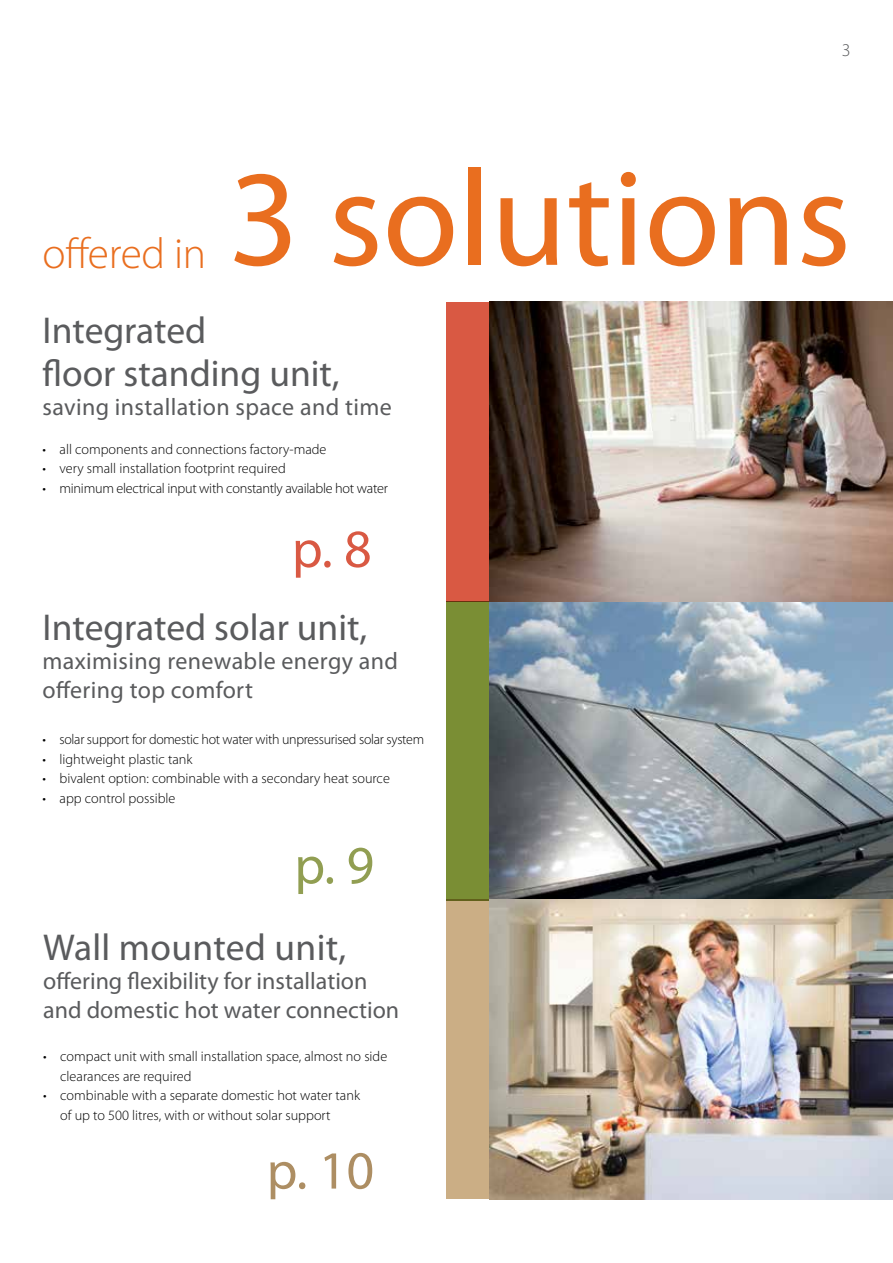
<style>
.page{position:relative;width:893px;height:1263px;background:#fff}
.page>*{position:absolute;margin:0;border:0;box-sizing:border-box;transform-origin:0 0}
.t1{font:137.7px "Myriad Pro";color:#e96e1f}
.t2{font:54px "Myriad Pro";color:#ad8e63}
.t3{font:54px "Myriad Pro";color:#919e52}
.t4{font:54px "Myriad Pro";color:#d95943}
.t5{font:300 43.5px "Myriad Pro";letter-spacing:-.005em;color:#e96e1f}
.t6{font:37.5px/43.5px "Myriad Pro";color:#5a5b5d}
.t7{font:24px/28.8px "Myriad Pro";letter-spacing:.01em;color:#5a5b5d}
.t8{font:300 18px "Myriad Pro";color:#5a5b5d}
.t9{font:300 14.25px/19.5px "Myriad Pro";color:#000}
.t10{font:300 14.25px "Myriad Pro";letter-spacing:-.02em;color:#000}
</style>
<div class="page">
<img style="left:489px;top:302px;width:404px;height:897px">
<div style="left:446px;top:601px;width:43px;height:299px;background:#7a8e34"></div>
<div style="left:446px;top:302px;width:43px;height:299px;background:#d95943"></div>
<div style="left:446px;top:900px;width:43px;height:299px;background:#cbae85"></div>
<p class="t8" style="left:842px;top:39px;width:10px">3</p>
<h3 class="t5" style="left:43px;top:227px;width:165px">offered in</h3>
<h1 class="t1" style="left:228px;top:134px;width:624px">3 solutions</h1>
<h3 class="t6" style="left:43px;top:308px;width:299px">Integrated<br>floor standing unit,</h3>
<h3 class="t7" style="left:43px;top:392px;width:351px">saving installation space and time</h3>
<p class="t9" style="left:43px;top:439px;width:285px">• all components and connections factory-made</p>
<p class="t9" style="left:43px;top:459px;width:245px">• very small installation footprint required</p>
<p class="t10" style="left:43px;top:479px;width:347px">• minimum electrical input with constantly available hot water</p>
<h2 class="t4" style="left:292px;top:516px;width:81px">p. 8</h2>
<h3 class="t6" style="left:43px;top:605px;width:326px">Integrated solar unit,</h3>
<h3 class="t7" style="left:43px;top:646px;width:357px">maximising renewable energy and offering top comfort</h3>
<p class="t10" style="left:43px;top:731px;width:383px">• solar support for domestic hot water with unpressurised solar system</p>
<p class="t9" style="left:43px;top:749px;width:152px">• lightweight plastic tank</p>
<p class="t9" style="left:43px;top:769px;width:349px">• bivalent option: combinable with a secondary heat source</p>
<p class="t9" style="left:43px;top:788px;width:134px">• app control possible</p>
<h2 class="t3" style="left:294px;top:832px;width:81px">p. 9</h2>
<h3 class="t6" style="left:43px;top:925px;width:304px">Wall mounted unit,</h3>
<h3 class="t7" style="left:43px;top:966px;width:358px">offering flexibility for installation and domestic hot water connection</h3>
<p class="t9" style="left:60px;top:1046px;width:329px;text-indent:-17px">• compact unit with small installation space, almost no side clearances are required</p>
<p class="t9" style="left:60px;top:1085px;width:301px;text-indent:-17px">• combinable with a separate domestic hot water tank of up to 500 litres, with or without solar support</p>
<h2 class="t2" style="left:267px;top:1137px;width:109px">p. 10</h2>
</div>
